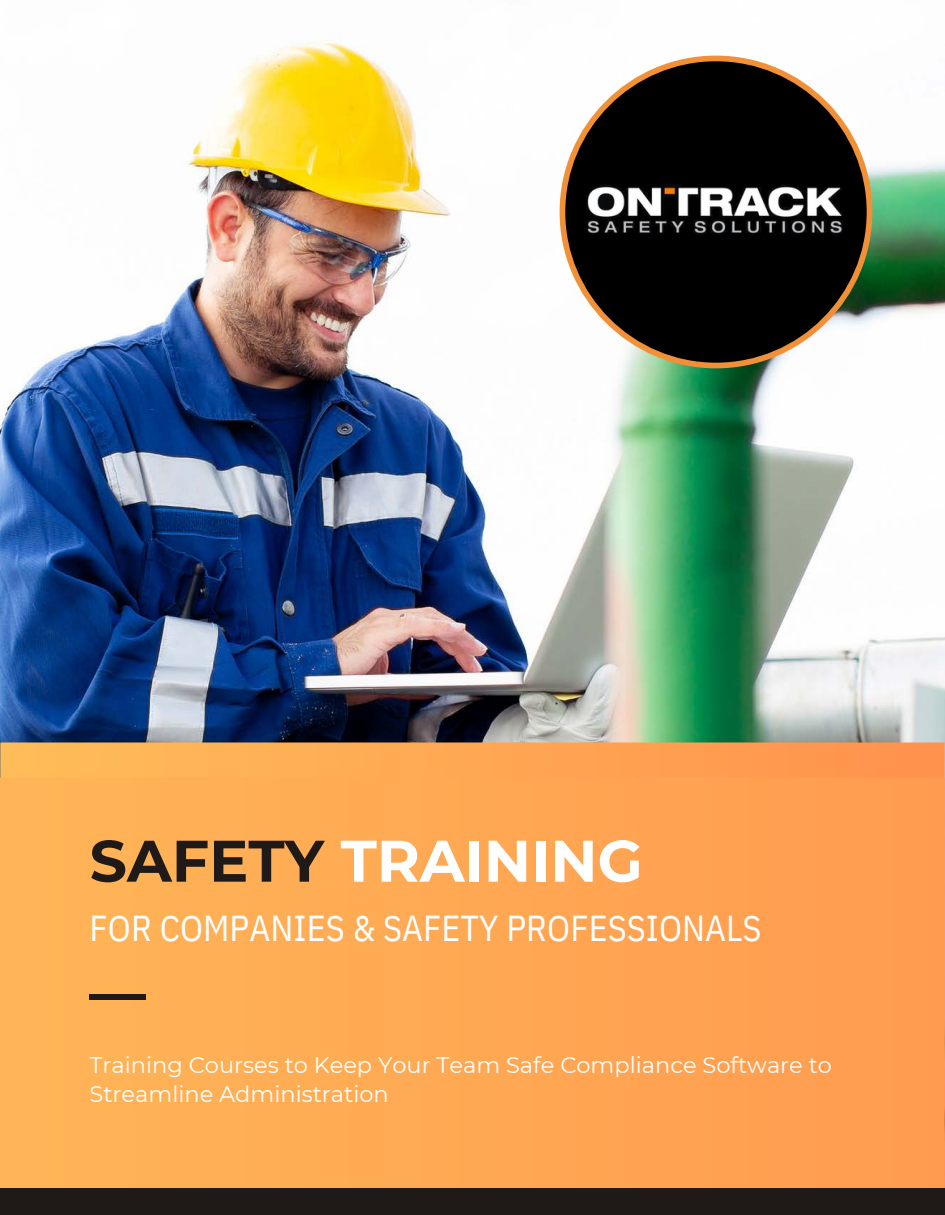
<style>
.page{position:relative;width:945px;height:1215px;background:#fff}
.page>*{position:absolute;margin:0;border:0;box-sizing:border-box;transform-origin:0 0}
.t1{font:700 58.5px "Montserrat";color:#fff}
.t2{font:36px "IBM Plex Sans Cond";letter-spacing:.005em;color:#fff}
.t3{font:22.5px/29.2px "Montserrat";color:#fff}
.s1{color:#1f1a17}
</style>
<div class="page">
<img style="left:0;top:38px;width:945px;height:704px">
<svg style="left:0;top:742px;width:945px;height:36px;background:#fca653"></svg>
<svg style="left:0;top:778px;width:945px;height:410px;background:#fea853"></svg>
<div style="left:0;top:1188px;width:945px;height:27px;background:#1f1a17"></div>
<div style="left:89px;top:994px;width:57px;height:5px;background:#1f1a17"></div>
<svg style="left:560px;top:56px;width:312px;height:312px;fill:#000"></svg>
<h1 class="t1" style="left:90px;top:825px;width:555px"><span class="s1">SAFETY</span> TRAINING</h1>
<h2 class="t2" style="left:90px;top:904px;width:673px">FOR COMPANIES &amp; SAFETY PROFESSIONALS</h2>
<p class="t3" style="left:90px;top:1050px;width:744px">Training Courses to Keep Your Team Safe Compliance Software to<br>Streamline Administration</p>
</div>
